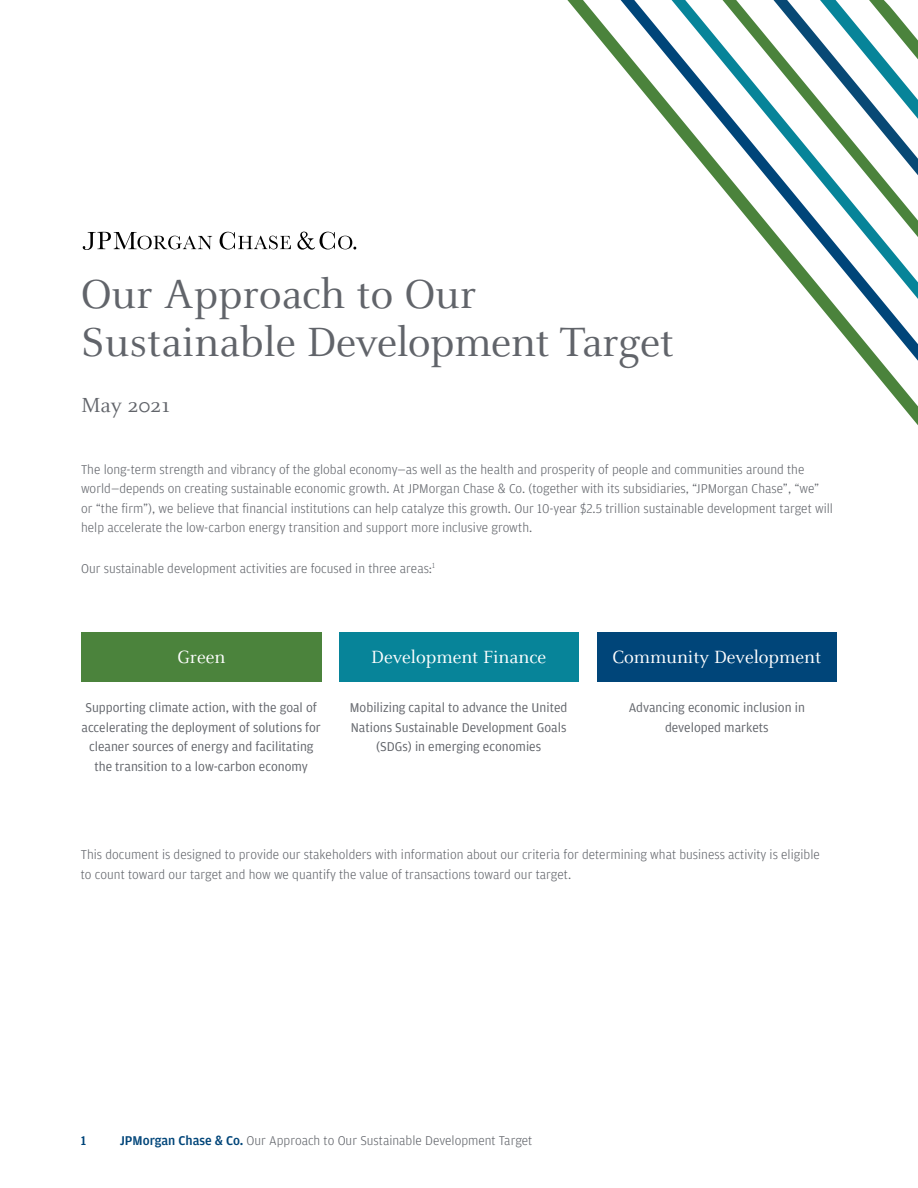
<style>
.page{position:relative;width:918px;height:1188px;background:#fff}
.page>*{position:absolute;margin:0;border:0;box-sizing:border-box;transform-origin:0 0}
.t1{font:45px/48px "Celeste OT";color:#61646a}
.t2{font:22.5px "Celeste OT";color:#61646a}
.t3{font:19.5px "Celeste OT";color:#fff}
.t4{font:300 13.5px/19.5px "Amplitude";color:#61646a}
.t5{font:13.5px/19.5px "Amplitude";color:#61646a;text-align:center}
.t6{font:500 13.5px "Amplitude";color:#004579}
.s1{font-weight:500;color:#004579}
</style>
<div class="page">
<div style="left:82px;top:632px;width:240px;height:49px;background:#4b833c"></div>
<div style="left:339px;top:632px;width:240px;height:49px;background:#078499"></div>
<svg style="left:83px;top:232px;width:129px;height:18px"></svg>
<svg style="left:220px;top:232px;width:71px;height:18px"></svg>
<svg style="left:297px;top:232px;width:59px;height:18px"></svg>
<div style="left:598px;top:632px;width:55px;height:50px;background:#004579"></div>
<svg style="left:567px;top:0;width:86px;height:104px"></svg>
<svg style="left:653px;top:0;width:46px;height:682px"></svg>
<svg style="left:699px;top:0;width:47px;height:682px"></svg>
<svg style="left:746px;top:0;width:172px;height:682px"></svg>
<h1 class="t1" style="left:81px;top:271px;width:594px">Our Approach to Our<br>Sustainable Development Target</h1>
<h2 class="t2" style="left:81px;top:393px;width:90px">May 2021</h2>
<p class="t4" style="left:81px;top:460px;width:754px">The long-term strength and vibrancy of the global economy—as well as the health and prosperity of people and communities around the world—depends on creating sustainable economic growth. At JPMorgan Chase &amp; Co. (together with its subsidiaries, “JPMorgan Chase”, “we” or “the firm”), we believe that financial institutions can help catalyze this growth. Our 10-year $2.5 trillion sustainable development target will help accelerate the low-carbon energy transition and support more inclusive growth.</p>
<p class="t4" style="left:81px;top:559px;width:356px">Our sustainable development activities are focused in three areas:<sup>1</sup></p>
<h3 class="t3" style="left:178px;top:646px;width:49px">Green</h3>
<h3 class="t3" style="left:371px;top:646px;width:176px">Development Finance</h3>
<h3 class="t3" style="left:613px;top:646px;width:210px">Community Development</h3>
<p class="t5" style="left:81px;top:698px;width:241px">Supporting climate action, with the goal of accelerating the deployment of solutions for cleaner sources of energy and facilitating the transition to a low-carbon economy</p>
<p class="t5" style="left:350px;top:698px;width:219px">Mobilizing capital to advance the United<br>Nations Sustainable Development Goals (SDGs) in emerging economies</p>
<p class="t5" style="left:629px;top:698px;width:178px">Advancing economic inclusion in developed markets</p>
<p class="t4" style="left:81px;top:845px;width:741px">This document is designed to provide our stakeholders with information about our criteria for determining what business activity is eligible to count toward our target and how we quantify the value of transactions toward our target.</p>
<p class="t6" style="left:81px;top:1133px;width:7px">1</p>
<p class="t4" style="left:120px;top:1130px;width:414px"><span class="s1">JPMorgan Chase &amp; Co.</span> Our Approach to Our Sustainable Development Target</p>
</div>
